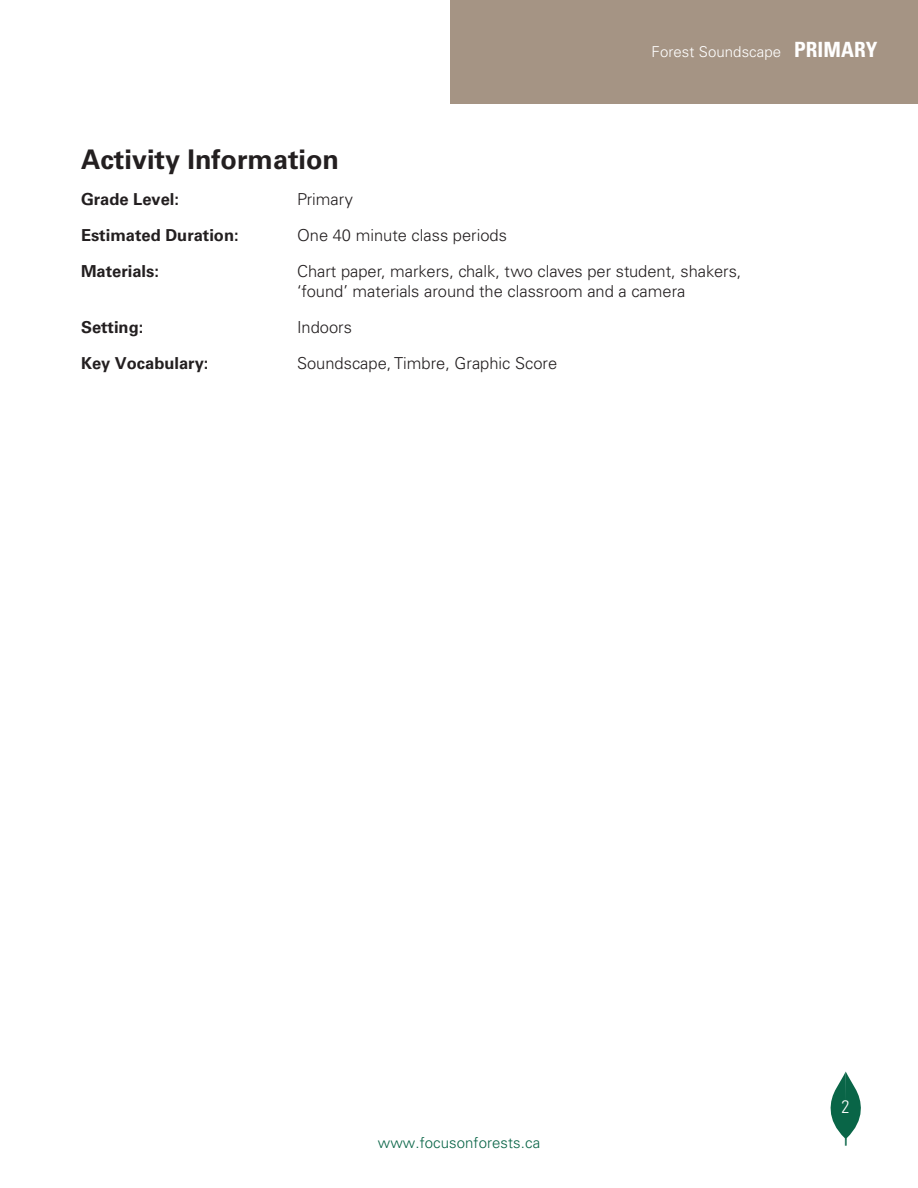
<style>
.page{position:relative;width:918px;height:1188px;background:#fff}
.page>*{position:absolute;margin:0;border:0;box-sizing:border-box;transform-origin:0 0}
.t1{font:700 27px "Univers";color:#231f20}
.t2{font:300 condensed 18px "Univers";color:#fff}
.t3{font:300 16.5px/19.8px "Univers";color:#231f20}
.t4{font:700 16.5px "Univers";color:#231f20}
.t5{font:300 15px "Univers";letter-spacing:.005em;color:#fff}
.t6{font:300 15px "Univers";letter-spacing:.005em;color:#096547}
.s1{font-weight:700;font-stretch:condensed;font-size:21px}
</style>
<div class="page">
<div style="left:451px;top:0;width:467px;height:103px;background:#a59484"></div>
<svg style="left:831px;top:1072px;width:30px;height:74px"></svg>
<p class="t5" style="left:652px;top:43px;width:227px">Forest Soundscape <span class="s1">PRIMARY</span></p>
<h1 class="t1" style="left:81px;top:143px;width:260px">Activity Information</h1>
<p class="t4" style="left:81px;top:189px;width:100px">Grade Level:</p>
<p class="t3" style="left:297px;top:189px;width:58px">Primary</p>
<p class="t4" style="left:81px;top:225px;width:159px">Estimated Duration:</p>
<p class="t3" style="left:297px;top:225px;width:211px">One 40 minute class periods</p>
<p class="t4" style="left:81px;top:261px;width:79px">Materials:</p>
<p class="t3" style="left:297px;top:261px;width:446px">Chart paper, markers, chalk, two claves per student, shakers, ‘found’ materials around the classroom and a camera</p>
<p class="t4" style="left:81px;top:317px;width:64px">Setting:</p>
<p class="t3" style="left:297px;top:317px;width:57px">Indoors</p>
<p class="t4" style="left:81px;top:353px;width:129px">Key Vocabulary:</p>
<p class="t3" style="left:297px;top:353px;width:262px">Soundscape, Timbre, Graphic Score</p>
<p class="t6" style="left:378px;top:1134px;width:164px">www.focusonforests.ca</p>
<p class="t2" style="left:842px;top:1095px;width:9px">2</p>
</div>
